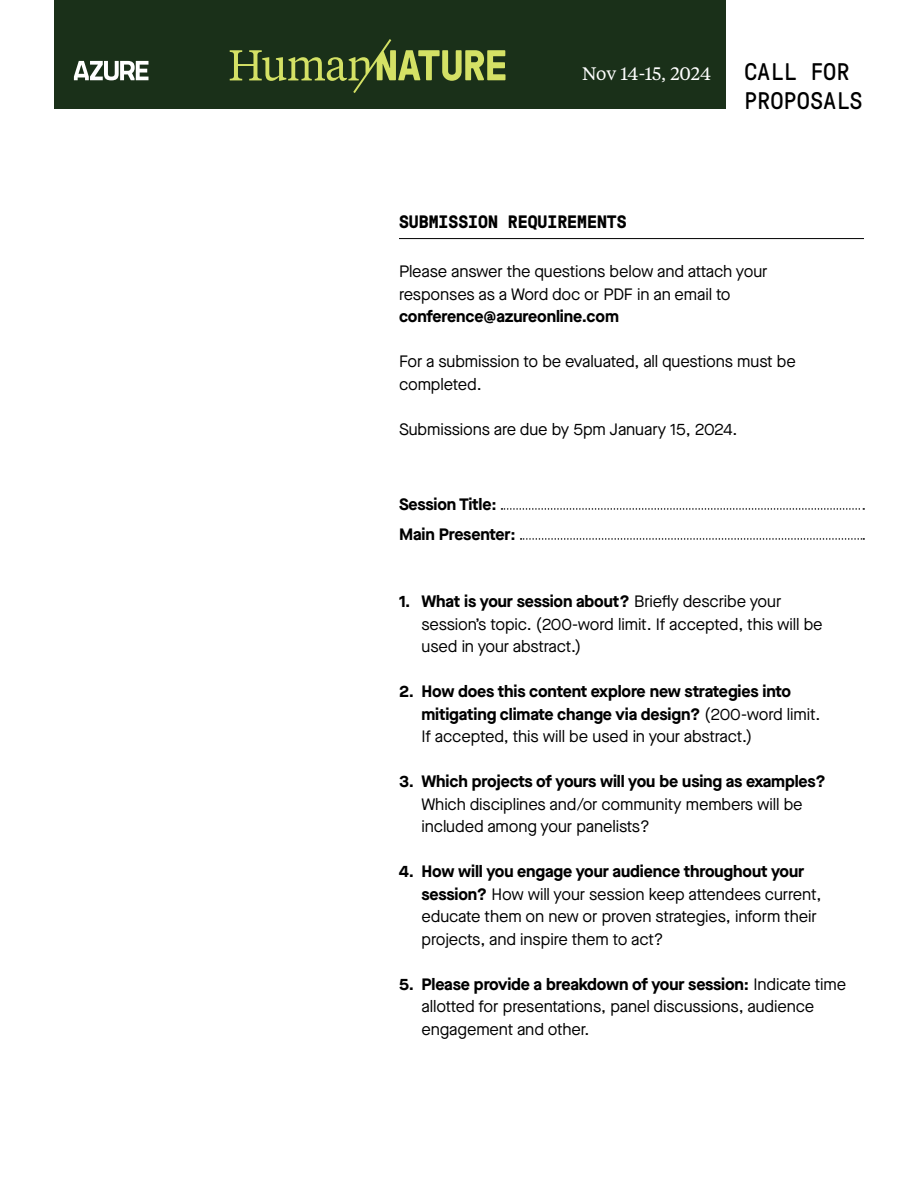
<style>
.page{position:relative;width:918px;height:1188px;background:#fff}
.page>*{position:absolute;margin:0;border:0;box-sizing:border-box;transform-origin:0 0}
.t1{font:24px/28.8px "GT Pressura Mono";color:#000}
.t2{font:700 18px "GT Pressura Mono";color:#000}
.t3{font:18px "Tiempos Text";letter-spacing:-.005em;color:#fff}
.t4{font:16.5px/22.5px "Maison Neue";letter-spacing:-.01em;color:#000}
.t5{font:700 16.5px/22.5px "Maison Neue";letter-spacing:-.01em;color:#000}
.s1{font-weight:700}
.s2{font-weight:400}
</style>
<div class="page">
<hr style="left:399px;top:238px;width:465px;height:1px;background:#000">
<svg style="left:501px;top:508px;width:363px;height:2px"></svg>
<svg style="left:521px;top:538px;width:343px;height:2px"></svg>
<div style="left:54px;top:0;width:672px;height:109px;background:#1a3019"></div>
<svg style="left:74px;top:61px;width:74px;height:19px"></svg>
<svg style="left:230px;top:39px;width:276px;height:54px"></svg>
<p class="t3" style="left:582px;top:62px;width:131px">Nov 14-15, 2024</p>
<h1 class="t1" style="left:744px;top:57px;width:120px">CALL FOR<br>PROPOSALS</h1>
<p class="t2" style="left:399px;top:212px;width:229px">SUBMISSION REQUIREMENTS</p>
<p class="t4" style="left:399px;top:260px;width:370px">Please answer the questions below and attach your responses as a Word doc or PDF in an email to</p>
<p class="t5" style="left:399px;top:305px;width:221px">conference@azureonline.com</p>
<p class="t4" style="left:399px;top:350px;width:398px">For a submission to be evaluated, all questions must be completed.</p>
<p class="t4" style="left:399px;top:418px;width:340px">Submissions are due by 5pm January 15, 2024.</p>
<p class="t5" style="left:399px;top:488px;width:118px;line-height:30px">Session Title:<br>Main Presenter:</p>
<p class="t4" style="left:422px;top:590px;width:403px;text-indent:-23px"><span class="s1">1. What is your session about?</span> Briefly describe your session’s topic. (200-word limit. If accepted, this will be used in your abstract.)</p>
<p class="t5" style="left:422px;top:680px;width:401px;text-indent:-23px">2. How does this content explore new strategies into mitigating climate change via design? <span class="s2">(200-word limit.<br>If accepted, this will be used in your abstract.)</span></p>
<p class="t5" style="left:399px;top:770px;width:428px">3. Which projects of yours will you be using as examples?</p>
<p class="t4" style="left:422px;top:793px;width:383px">Which disciplines and/or community members will be included among your panelists?</p>
<p class="t4" style="left:422px;top:860px;width:401px;text-indent:-23px"><span class="s1">4. How will you engage your audience throughout your session?</span> How will your session keep attendees current, educate them on new or proven strategies, inform their projects, and inspire them to act?</p>
<p class="t4" style="left:422px;top:973px;width:426px;text-indent:-23px"><span class="s1">5. Please provide a breakdown of your session:</span> Indicate time allotted for presentations, panel discussions, audience engagement and other.</p>
</div>
